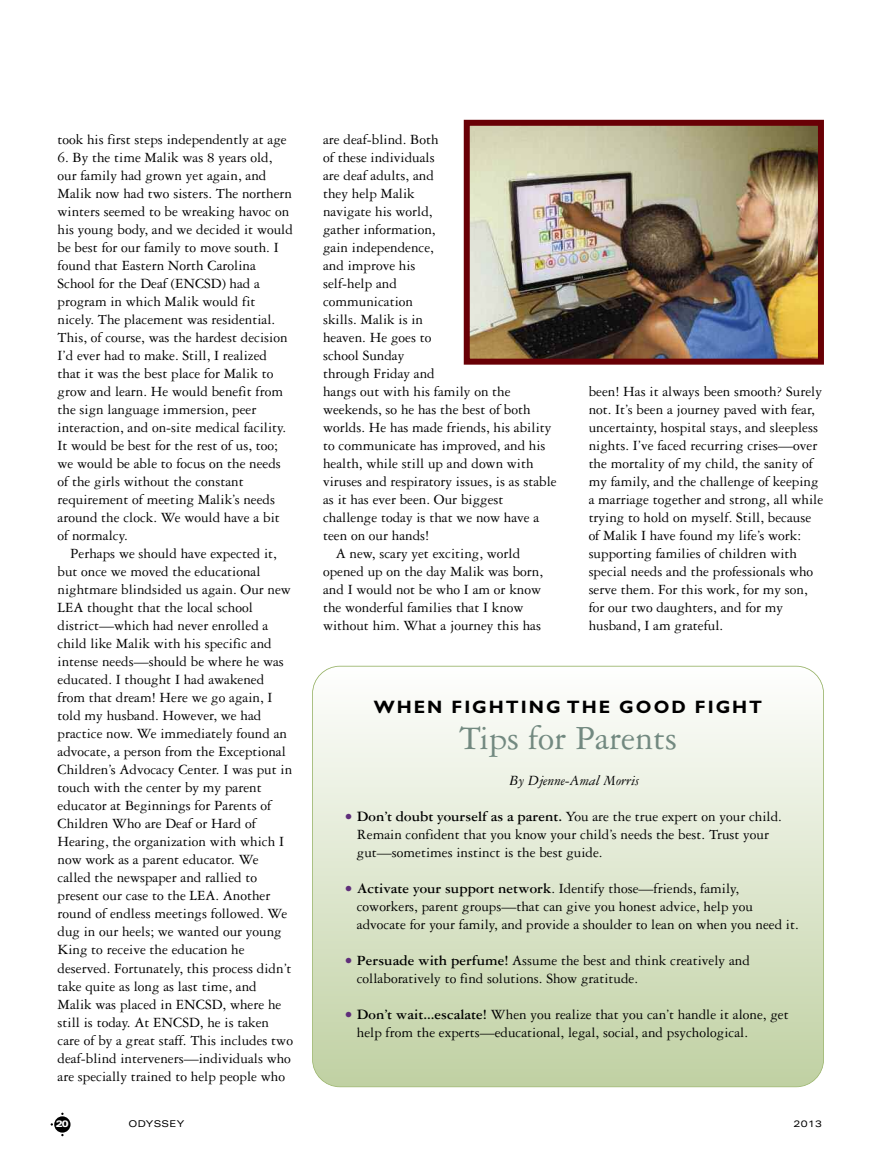
<style>
.page{position:relative;width:878px;height:1175px;background:#fff}
.page>*{position:absolute;margin:0;border:0;box-sizing:border-box;transform-origin:0 0}
.t1{font:36px "Garamond Three";color:#728980}
.t2{font:700 18px "Gill Sans";letter-spacing:.11em;color:#000}
.t3{font:15px/18px "Garamond Three";color:#000}
.t4{font:italic 15px "Garamond Three";color:#000}
.t5{font:expanded 9.3px "Univers";letter-spacing:.035em;color:#000}
.t6{font:900 expanded 9.3px "Univers";color:#fff}
.s1{font-size:18px;color:#5f2e7a}
.s2{font-weight:700}
.s3{font-weight:700;font-size:18px;color:#5f2e7a}
</style>
<div class="page">
<div style="left:54px;top:1116px;width:16px;height:16px;background:#000;border-radius:50%"></div>
<div style="left:313px;top:666px;width:510px;height:420px;background:linear-gradient(to bottom,#fefffe,#c0d1a3);border-radius:27px"></div>
<div style="left:312px;top:666px;width:512px;height:421px;border:2px solid #94b062;border-radius:28px"></div>
<img style="left:471px;top:127px;width:346px;height:230px">
<div style="left:464px;top:120px;width:360px;height:244px;border:6px solid #690006"></div>
<p class="t3" style="left:58px;top:132px;width:231px">took his first steps independently at age</p>
<p class="t3" style="left:57px;top:150px;width:237px">6. By the time Malik was 8 years old, our family had grown yet again, and Malik now had two sisters. The northern winters seemed to be wreaking havoc on his young body, and we decided it would be best for our family to move south. I found that Eastern North Carolina School for the Deaf (ENCSD) had a program in which Malik would fit nicely. The placement was residential.<br>This, of course, was the hardest decision I’d ever had to make. Still, I realized that it was the best place for Malik to grow and learn. He would benefit from the sign language immersion, peer interaction, and on-site medical facility.<br>It would be best for the rest of us, too; we would be able to focus on the needs of the girls without the constant requirement of meeting Malik’s needs around the clock. We would have a bit of normalcy.</p>
<p class="t3" style="left:57px;top:546px;width:237px;text-indent:13px">Perhaps we should have expected it, but once we moved the educational nightmare blindsided us again. Our new LEA thought that the local school district—which had never enrolled a child like Malik with his specific and intense needs—should be where he was educated. I thought I had awakened from that dream! Here we go again, I told my husband. However, we had practice now. We immediately found an advocate, a person from the Exceptional Children’s Advocacy Center. I was put in touch with the center by my parent educator at Beginnings for Parents of Children Who are Deaf or Hard of Hearing, the organization with which I now work as a parent educator. We called the newspaper and rallied to present our case to the LEA. Another round of endless meetings followed. We dug in our heels; we wanted our young King to receive the education he deserved. Fortunately, this process didn’t take quite as long as last time, and Malik was placed in ENCSD, where he still is today. At ENCSD, he is taken care of by a great staff. This includes two deaf-blind interveners—individuals who are specially trained to help people who</p>
<p class="t3" style="left:323px;top:132px;width:117px">are deaf-blind. Both</p>
<p class="t3" style="left:323px;top:150px;width:113px">of these individuals</p>
<p class="t3" style="left:323px;top:168px;width:112px">are deaf adults, and</p>
<p class="t3" style="left:323px;top:186px;width:93px">they help Malik</p>
<p class="t3" style="left:323px;top:204px;width:111px">navigate his world,</p>
<p class="t3" style="left:323px;top:222px;width:114px">gather information,</p>
<p class="t3" style="left:323px;top:240px;width:112px">gain independence,</p>
<p class="t3" style="left:323px;top:258px;width:94px">and improve his</p>
<p class="t3" style="left:323px;top:276px;width:75px">self-help and</p>
<p class="t3" style="left:323px;top:294px;width:91px">communication</p>
<p class="t3" style="left:323px;top:312px;width:101px">skills. Malik is in</p>
<p class="t3" style="left:323px;top:330px;width:110px">heaven. He goes to</p>
<p class="t3" style="left:323px;top:348px;width:83px">school Sunday</p>
<p class="t3" style="left:323px;top:366px;width:113px">through Friday and</p>
<p class="t3" style="left:323px;top:384px;width:189px">hangs out with his family on the</p>
<p class="t3" style="left:323px;top:402px;width:209px">weekends, so he has the best of both</p>
<p class="t3" style="left:323px;top:420px;width:230px">worlds. He has made friends, his ability</p>
<p class="t3" style="left:323px;top:438px;width:224px">to communicate has improved, and his</p>
<p class="t3" style="left:323px;top:456px;width:212px">health, while still up and down with</p>
<p class="t3" style="left:323px;top:474px;width:235px">viruses and respiratory issues, is as stable</p>
<p class="t3" style="left:323px;top:492px;width:182px">as it has ever been. Our biggest</p>
<p class="t3" style="left:323px;top:510px;width:218px">challenge today is that we now have a</p>
<p class="t3" style="left:323px;top:528px;width:108px">teen on our hands!</p>
<p class="t3" style="left:336px;top:546px;width:186px">A new, scary yet exciting, world</p>
<p class="t3" style="left:323px;top:564px;width:221px">opened up on the day Malik was born,</p>
<p class="t3" style="left:323px;top:582px;width:219px">and I would not be who I am or know</p>
<p class="t3" style="left:323px;top:600px;width:202px">the wonderful families that I know</p>
<p class="t3" style="left:323px;top:618px;width:219px">without him. What a journey this has</p>
<p class="t3" style="left:588px;top:383px;width:236px">been! Has it always been smooth? Surely not. It’s been a journey paved with fear, uncertainty, hospital stays, and sleepless nights. I’ve faced recurring crises—over the mortality of my child, the sanity of my family, and the challenge of keeping a marriage together and strong, all while trying to hold on myself. Still, because of Malik I have found my life’s work: supporting families of children with special needs and the professionals who serve them. For this work, for my son, for our two daughters, and for my husband, I am grateful.</p>
<p class="t2" style="left:374px;top:699px;width:390px">WHEN FIGHTING THE GOOD FIGHT</p>
<h1 class="t1" style="left:459px;top:725px;width:219px">Tips for Parents</h1>
<p class="t4" style="left:509px;top:775px;width:131px">By Djenne-Amal Morris</p>
<p class="t3" style="left:357px;top:808px;width:427px;text-indent:-13px"><span class="s1">•</span> <span class="s2">Don’t doubt yourself as a parent.</span> You are the true expert on your child.<br>Remain confident that you know your child’s needs the best. Trust your gut—sometimes instinct is the best guide.</p>
<p class="t3" style="left:357px;top:880px;width:443px;text-indent:-13px"><span class="s1">•</span> <span class="s2">Activate your support network</span>. Identify those—friends, family, coworkers, parent groups—that can give you honest advice, help you advocate for your family, and provide a shoulder to lean on when you need it.</p>
<p class="t3" style="left:357px;top:952px;width:394px;text-indent:-13px"><span class="s1">•</span> <span class="s2">Persuade with perfume!</span> Assume the best and think creatively and collaboratively to find solutions. Show gratitude.</p>
<p class="t3" style="left:357px;top:1006px;width:433px;text-indent:-13px"><span class="s3">•</span> <span class="s2">Don’t wait...escalate!</span> When you realize that you can’t handle it alone, get help from the experts—educational, legal, social, and psychological.</p>
<p class="t6" style="left:56px;top:1120px;width:14px">20</p>
<p class="t5" style="left:128px;top:1120px;width:57px">ODYSSEY</p>
<p class="t5" style="left:793px;top:1120px;width:30px">2013</p>
</div>
